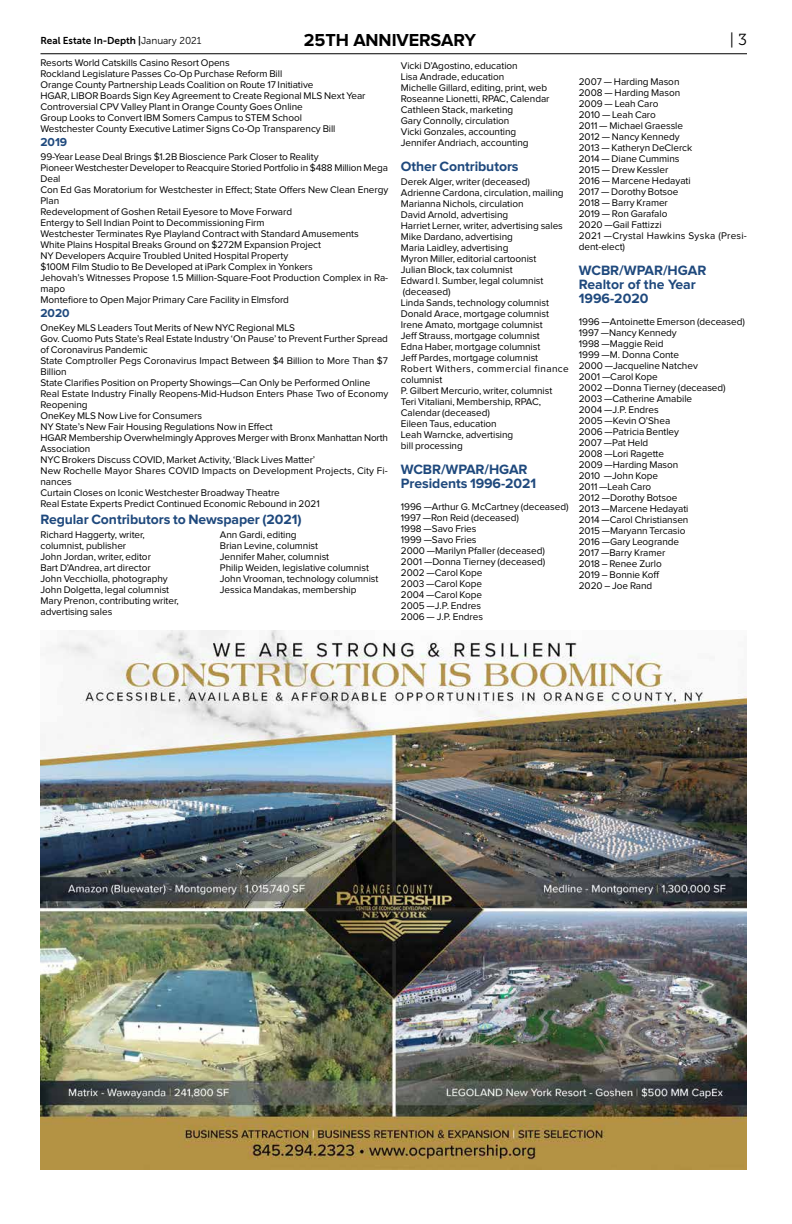
<style>
.page{position:relative;width:792px;height:1224px;background:#fff}
.page>*{position:absolute;margin:0;border:0;box-sizing:border-box;transform-origin:0 0}
.t1{font:700 18px "Proxima Nova";letter-spacing:-.005em;color:#000}
.t2{font:16px "Museo Slab 300";color:#000}
.t3{font:700 14px/14px "Proxima Nova";letter-spacing:-.005em;color:#1f497d}
.t4{font:700 12px "Proxima Nova";letter-spacing:-.005em;color:#1f497d}
.t5{font:10px/11px "Proxima Nova";letter-spacing:-.005em;color:#000}
.t6{font:10px "Museo Sans 700";letter-spacing:-.005em;color:#000}
.s1{font-family:"Museo Sans 300"}
</style>
<div class="page">
<hr style="left:40px;top:54px;width:707px;height:1px;background:#000">
<img style="left:40px;top:630px;width:707px;height:540px">
<p class="t6" style="left:40px;top:34px;width:162px">Real Estate In-Depth |<span class="s1">January 2021</span></p>
<h1 class="t1" style="left:304px;top:32px;width:174px">25TH ANNIVERSARY</h1>
<h2 class="t2" style="left:730px;top:31px;width:19px">| 3</h2>
<p class="t5" style="left:40px;top:57px;width:327px">Resorts World Catskills Casino Resort Opens<br>Rockland Legislature Passes Co-Op Purchase Reform Bill<br>Orange County Partnership Leads Coalition on Route 17 Initiative<br>HGAR, LIBOR Boards Sign Key Agreement to Create Regional MLS Next Year Controversial CPV Valley Plant in Orange County Goes Online<br>Group Looks to Convert IBM Somers Campus to STEM School<br>Westchester County Executive Latimer Signs Co-Op Transparency Bill</p>
<p class="t4" style="left:40px;top:136px;width:28px">2019</p>
<p class="t5" style="left:40px;top:151px;width:349px">99-Year Lease Deal Brings $1.2B Bioscience Park Closer to Reality<br>Pioneer Westchester Developer to Reacquire Storied Portfolio in $488 Million Mega Deal<br>Con Ed Gas Moratorium for Westchester in Effect; State Offers New Clean Energy Plan<br>Redevelopment of Goshen Retail Eyesore to Move Forward<br>Entergy to Sell Indian Point to Decommissioning Firm<br>Westchester Terminates Rye Playland Contract with Standard Amusements<br>White Plains Hospital Breaks Ground on $272M Expansion Project<br>NY Developers Acquire Troubled United Hospital Property<br>$100M Film Studio to Be Developed at iPark Complex in Yonkers<br>Jehovah’s Witnesses Propose 1.5 Million-Square-Foot Production Complex in Ra&shy;mapo<br>Montefiore to Open Major Primary Care Facility in Elmsford</p>
<p class="t4" style="left:40px;top:307px;width:31px">2020</p>
<p class="t5" style="left:40px;top:322px;width:349px">OneKey MLS Leaders Tout Merits of New NYC Regional MLS<br>Gov. Cuomo Puts State’s Real Estate Industry ‘On Pause’ to Prevent Further Spread of Coronavirus Pandemic<br>State Comptroller Pegs Coronavirus Impact Between $4 Billion to More Than $7<br>Billion<br>State Clarifies Position on Property Showings—Can Only be Performed Online Real Estate Industry Finally Reopens-Mid-Hudson Enters Phase Two of Economy Reopening<br>OneKey MLS Now Live for Consumers<br>NY State’s New Fair Housing Regulations Now in Effect<br>HGAR Membership Overwhelmingly Approves Merger with Bronx Manhattan North Association<br>NYC Brokers Discuss COVID, Market Activity, ‘Black Lives Matter’<br>New Rochelle Mayor Shares COVID Impacts on Development Projects, City Fi&shy;nances<br>Curtain Closes on Iconic Westchester Broadway Theatre<br>Real Estate Experts Predict Continued Economic Rebound in 2021</p>
<h3 class="t3" style="left:40px;top:513px;width:263px">Regular Contributors to Newspaper (2021)</h3>
<p class="t5" style="left:40px;top:529px;width:140px">Richard Haggerty, writer, columnist, publisher<br>John Jordan, writer, editor<br>Bart D’Andrea, art director<br>John Vecchiolla, photography<br>John Dolgetta, legal columnist<br>Mary Prenon, contributing writer, advertising sales</p>
<p class="t5" style="left:220px;top:530px;width:160px">Ann Gardi, editing<br>Brian Levine, columnist<br>Jennifer Maher, columnist<br>Philip Weiden, legislative columnist<br>John Vrooman, technology columnist<br>Jessica Mandakas, membership</p>
<p class="t5" style="left:401px;top:60px;width:150px">Vicki D’Agostino, education<br>Lisa Andrade, education<br>Michelle Gillard, editing, print, web<br>Roseanne Lionetti, RPAC, Calendar<br>Cathleen Stack, marketing<br>Gary Connolly, circulation<br>Vicki Gonzales, accounting<br>Jennifer Andriach, accounting</p>
<h3 class="t3" style="left:401px;top:160px;width:119px">Other Contributors</h3>
<p class="t5" style="left:401px;top:177px;width:170px">Derek Alger, writer (deceased)<br>Adrienne Cardona, circulation, mailing<br>Marianna Nichols, circulation<br>David Arnold, advertising<br>Harriet Lerner, writer, advertising sales<br>Mike Dardano, advertising<br>Maria Laidley, advertising<br>Myron Miller, editorial cartoonist<br>Julian Block, tax columnist<br>Edward I. Sumber, legal columnist (deceased)<br>Linda Sands, technology columnist<br>Donald Arace, mortgage columnist<br>Irene Amato, mortgage columnist<br>Jeff Strauss, mortgage columnist<br>Edna Haber, mortgage columnist<br>Jeff Pardes, mortgage columnist<br>Robert Withers, commercial finance columnist<br>P. Gilbert Mercurio, writer, columnist<br>Teri Vitaliani, Membership, RPAC,<br>Calendar (deceased)<br>Eileen Taus, education<br>Leah Warncke, advertising<br>bill processing</p>
<h3 class="t3" style="left:401px;top:463px;width:137px">WCBR/WPAR/HGAR<br>Presidents 1996-2021</h3>
<p class="t5" style="left:401px;top:502px;width:169px">1996 —Arthur G. McCartney (deceased)<br>1997 —Ron Reid (deceased)<br>1998 —Savo Fries<br>1999 —Savo Fries<br>2000 —Marilyn Pfaller (deceased)<br>2001 —Donna Tierney (deceased)<br>2002 —Carol Kope<br>2003 —Carol Kope<br>2004 —Carol Kope<br>2005 —J.P. Endres<br>2006 — J.P. Endres</p>
<p class="t5" style="left:579px;top:77px;width:170px">2007 — Harding Mason<br>2008 — Harding Mason<br>2009 — Leah Caro<br>2010 — Leah Caro<br>2011 — Michael Graessle<br>2012 — Nancy Kennedy<br>2013 — Katheryn DeClerck<br>2014 — Diane Cummins<br>2015 — Drew Kessler<br>2016 — Marcene Hedayati<br>2017 — Dorothy Botsoe<br>2018 — Barry Kramer<br>2019 — Ron Garafalo<br>2020 —Gail Fattizzi<br>2021 —Crystal Hawkins Syska (Presi&shy;dent-elect)</p>
<h3 class="t3" style="left:579px;top:264px;width:129px">WCBR/WPAR/HGAR<br>Realtor of the Year<br>1996-2020</h3>
<p class="t5" style="left:579px;top:317px;width:168px">1996 —Antoinette Emerson (deceased)<br>1997 —Nancy Kennedy<br>1998 —Maggie Reid<br>1999 —M. Donna Conte<br>2000 —Jacqueline Natchev<br>2001 —Carol Kope<br>2002 —Donna Tierney (deceased)<br>2003 —Catherine Amabile<br>2004 —J.P. Endres<br>2005 —Kevin O’Shea<br>2006 —Patricia Bentley<br>2007 —Pat Held<br>2008 —Lori Ragette<br>2009 —Harding Mason<br>2010 —John Kope<br>2011 —Leah Caro<br>2012 —Dorothy Botsoe<br>2013 —Marcene Hedayati<br>2014 —Carol Christiansen<br>2015 —Maryann Tercasio<br>2016 —Gary Leogrande<br>2017 —Barry Kramer<br>2018 – Renee Zurlo<br>2019 – Bonnie Koff<br>2020 – Joe Rand</p>
</div>
